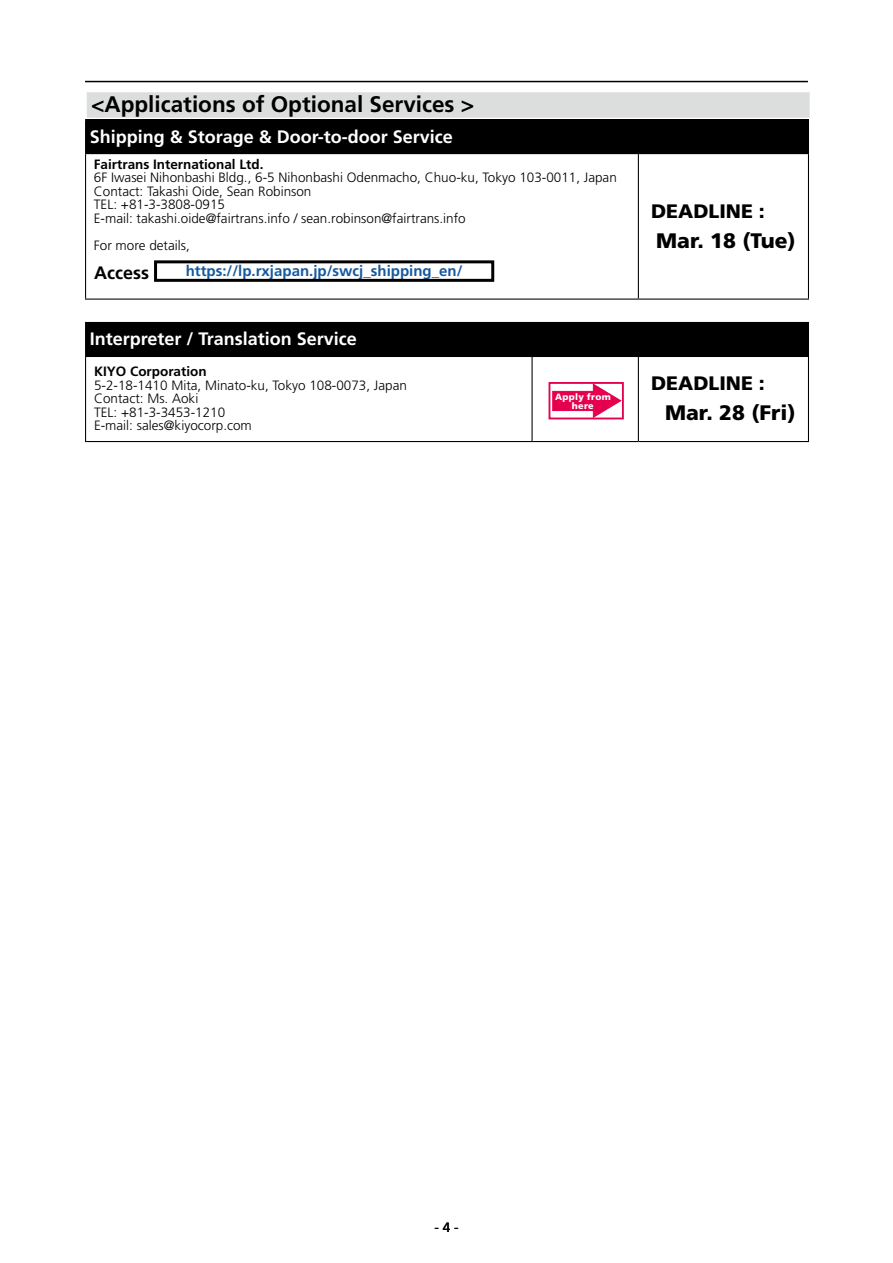
<style>
.page{position:relative;width:893px;height:1263px;background:#fff}
.page>*{position:absolute;margin:0;border:0;box-sizing:border-box;transform-origin:0 0}
.t1{font:700 22.5px "Frutiger LT Std";color:#000}
.t2{font:900 21px "Frutiger LT Std";color:#000}
.t3{font:900 19.5px "Frutiger LT Std";color:#000}
.t4{font:700 18px "Frutiger LT Std";color:#fff}
.t5{font:700 18px "Frutiger LT Std";color:#000}
.t6{font:700 15px "Frutiger LT Std";color:#15599f}
.t7{font:300 13.5px/13.5px "Frutiger LT Std";color:#000}
.t8{font:700 13.5px "Frutiger LT Std";color:#000}
.t9{font:13.5px "Frutiger LT Std";color:#000}
.t10{font:900 9.15px/9px "Frutiger LT Std";letter-spacing:.035em;color:#fff;text-align:center}
</style>
<div class="page">
<hr style="left:86px;top:81px;width:721px;height:1px;background:#000">
<div style="left:87px;top:92px;width:723px;height:26px;background:#dcdddd"></div>
<div style="left:86px;top:120px;width:722px;height:34px;background:#000"></div>
<hr style="left:85px;top:153px;width:447px;height:1px;background:#000">
<hr style="left:85px;top:154px;width:1px;height:145px;background:#000">
<hr style="left:638px;top:153px;width:171px;height:1px;background:#000">
<hr style="left:638px;top:154px;width:1px;height:145px;background:#000">
<hr style="left:808px;top:154px;width:1px;height:145px;background:#000">
<hr style="left:85px;top:299px;width:447px;height:1px;background:#000">
<hr style="left:532px;top:299px;width:106px;height:1px;background:#000">
<hr style="left:638px;top:299px;width:171px;height:1px;background:#000">
<hr style="left:85px;top:119px;width:447px;height:1px;background:#000">
<hr style="left:85px;top:120px;width:1px;height:33px;background:#000">
<hr style="left:532px;top:119px;width:106px;height:1px;background:#000">
<hr style="left:638px;top:119px;width:171px;height:1px;background:#000">
<hr style="left:808px;top:120px;width:1px;height:33px;background:#000">
<div style="left:154px;top:260px;width:340px;height:22px;border:3px solid #000"></div>
<div style="left:86px;top:322px;width:722px;height:34px;background:#000"></div>
<hr style="left:85px;top:356px;width:447px;height:1px;background:#000">
<hr style="left:85px;top:357px;width:1px;height:84px;background:#000">
<hr style="left:532px;top:356px;width:106px;height:1px;background:#000">
<hr style="left:531px;top:357px;width:2px;height:84px;background:#000">
<hr style="left:638px;top:356px;width:171px;height:1px;background:#000">
<hr style="left:638px;top:357px;width:1px;height:84px;background:#000">
<hr style="left:808px;top:357px;width:1px;height:84px;background:#000">
<hr style="left:85px;top:441px;width:447px;height:1px;background:#000">
<hr style="left:532px;top:441px;width:106px;height:1px;background:#000">
<hr style="left:638px;top:441px;width:171px;height:1px;background:#000">
<hr style="left:85px;top:322px;width:447px;height:1px;background:#000">
<hr style="left:85px;top:323px;width:1px;height:33px;background:#000">
<hr style="left:638px;top:322px;width:171px;height:1px;background:#000">
<hr style="left:808px;top:323px;width:1px;height:33px;background:#000">
<svg style="left:552px;top:385px;width:69px;height:31px"></svg>
<div style="left:549px;top:382px;width:75px;height:37px;border:2px solid #e5004f"></div>
<h1 class="t1" style="left:91px;top:91px;width:385px">&lt;Applications of Optional Services &gt;</h1>
<h3 class="t4" style="left:90px;top:126px;width:365px">Shipping &amp; Storage &amp; Door-to-door Service</h3>
<p class="t8" style="left:94px;top:156px;width:171px">Fairtrans International Ltd.</p>
<p class="t7" style="left:94px;top:171px;width:524px">6F Iwasei Nihonbashi Bldg., 6-5 Nihonbashi Odenmacho, Chuo-ku, Tokyo 103-0011, Japan Contact: Takashi Oide, Sean Robinson<br>TEL: +81-3-3808-0915<br>E-mail: takashi.oide@fairtrans.info / sean.robinson@fairtrans.info</p>
<p class="t7" style="left:94px;top:239px;width:97px">For more details,</p>
<h3 class="t5" style="left:94px;top:262px;width:56px">Access</h3>
<p class="t6" style="left:186px;top:262px;width:278px">https://lp.rxjapan.jp/swcj_shipping_en/</p>
<h3 class="t3" style="left:651px;top:199px;width:115px">DEADLINE :</h3>
<h2 class="t2" style="left:656px;top:227px;width:141px">Mar. 18 (Tue)</h2>
<h3 class="t4" style="left:90px;top:329px;width:269px">Interpreter / Translation Service</h3>
<p class="t8" style="left:94px;top:364px;width:114px">KIYO Corporation</p>
<p class="t7" style="left:94px;top:379px;width:314px">5-2-18-1410 Mita, Minato-ku, Tokyo 108-0073, Japan<br>Contact: Ms. Aoki<br>TEL: +81-3-3453-1210<br>E-mail: sales@kiyocorp.com</p>
<h3 class="t3" style="left:651px;top:372px;width:115px">DEADLINE :</h3>
<p class="t10" style="left:555px;top:392px;width:57px">Apply from here</p>
<h2 class="t2" style="left:665px;top:400px;width:132px">Mar. 28 (Fri)</h2>
<p class="t9" style="left:434px;top:1219px;width:26px">- 4 -</p>
</div>
